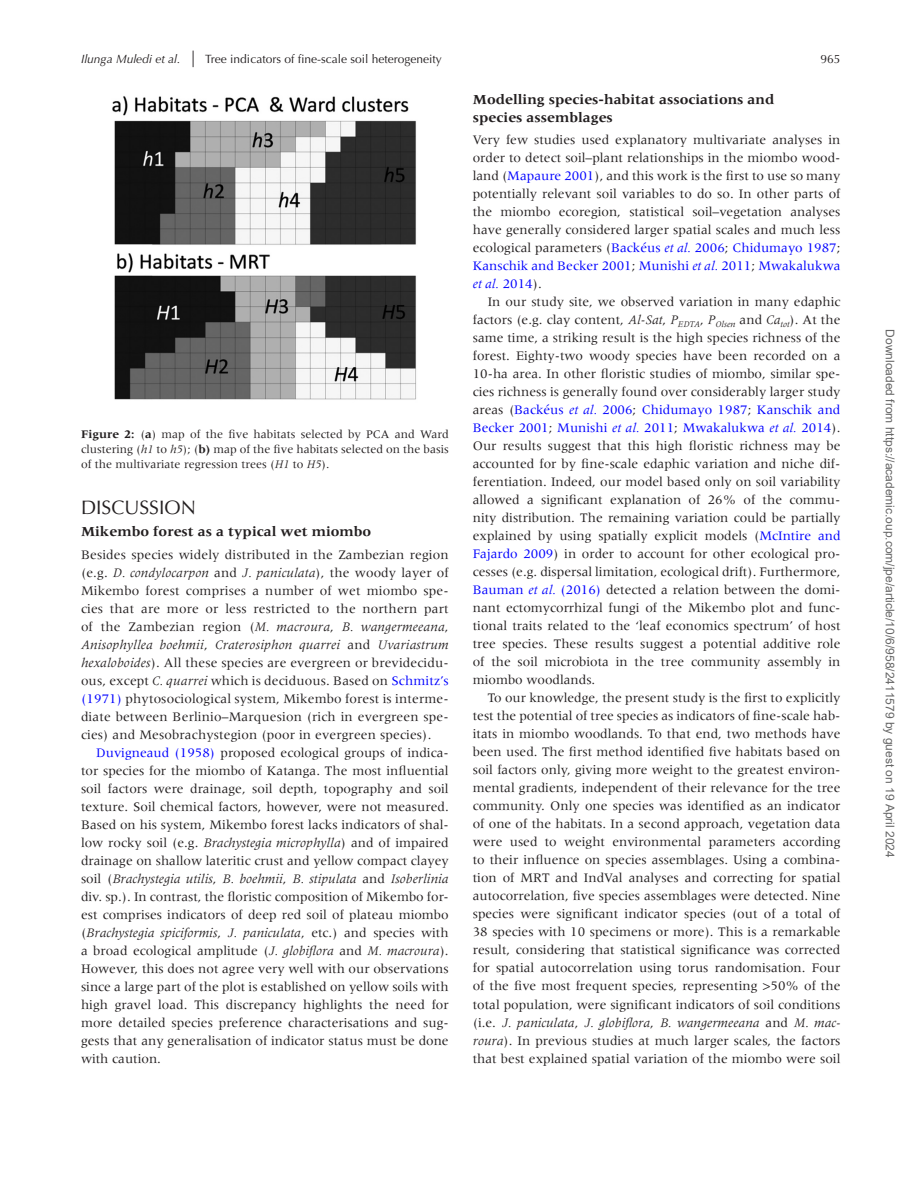
<style>
.page{position:relative;width:919px;height:1187px;background:#fff}
.page>*{position:absolute;margin:0;border:0;box-sizing:border-box;transform-origin:0 0}
.t1{font:19.5px "Optima LT Std";color:#231f20}
.t2{font:700 14.25px/18px "Meridien LT Std";color:#231f20}
.t3{font:13.5px/18px "Meridien LT Std";color:#231f20;text-align:justify}
.t4{font:12px/15px "Meridien LT Std";color:#231f20;text-align:justify}
.t5{font:12px "Arial";color:#666}
.t6{font:12px "Optima LT Std";color:#231f20}
.s1{font-style:italic}
.s2{font-size:16.5px}
.s3{font-weight:700}
.s4{color:#00f}
.s5{font-style:italic;color:#00f}
</style>
<div class="page">
<img style="left:112px;top:96px;width:304px;height:304px">
<p class="t6" style="left:81px;top:51px;width:362px"><span class="s1">Ilunga Muledi et al.</span> <span class="s2">|</span> Tree indicators of fine-scale soil heterogeneity</p>
<p class="t6" style="left:820px;top:51px;width:22px">965</p>
<p class="t4" style="left:81px;top:426px;width:369px"><span class="s3">Figure 2:</span> (<span class="s3">a</span>) map of the five habitats selected by PCA and Ward clustering (<span class="s1">h1</span> to <span class="s1">h5</span>); (<span class="s3">b)</span> map of the five habitats selected on the basis of the multivariate regression trees (<span class="s1">H1</span> to <span class="s1">H5</span>).</p>
<h1 class="t1" style="left:81px;top:496px;width:116px">DISCUSSION</h1>
<p class="t2" style="left:81px;top:522px;width:291px">Mikembo forest as a typical wet miombo</p>
<p class="t3" style="left:81px;top:545px;width:369px">Besides species widely distributed in the Zambezian region (e.g. <span class="s1">D. condylocarpon</span> and <span class="s1">J. paniculata</span>), the woody layer of Mikembo forest comprises a number of wet miombo spe&shy;cies that are more or less restricted to the northern part of the Zambezian region (<span class="s1">M. macroura</span>, <span class="s1">B. wangermeeana</span>, <span class="s1">Anisophyllea boehmii</span>, <span class="s1">Craterosiphon quarrei</span> and <span class="s1">Uvariastrum hexaloboides</span>). All these species are evergreen or brevidecidu&shy;ous, except <span class="s1">C. quarrei</span> which is deciduous. Based on <span class="s4">Schmitz’s (1971)</span> phytosociological system, Mikembo forest is interme&shy;diate between Berlinio–Marquesion (rich in evergreen spe&shy;cies) and Mesobrachystegion (poor in evergreen species).</p>
<p class="t3" style="left:81px;top:743px;width:369px;text-indent:15px"><span class="s4">Duvigneaud (1958)</span> proposed ecological groups of indica&shy;tor species for the miombo of Katanga. The most influential soil factors were drainage, soil depth, topography and soil texture. Soil chemical factors, however, were not measured.<br>Based on his system, Mikembo forest lacks indicators of shal&shy;low rocky soil (e.g. <span class="s1">Brachystegia microphylla</span>) and of impaired drainage on shallow lateritic crust and yellow compact clayey soil (<span class="s1">Brachystegia utilis</span>, <span class="s1">B. boehmii</span>, <span class="s1">B. stipulata</span> and <span class="s1">Isoberlinia </span>div. sp.). In contrast, the floristic composition of Mikembo for&shy;est comprises indicators of deep red soil of plateau miombo (<span class="s1">Brachystegia spiciformis</span>, <span class="s1">J. paniculata</span>, etc.) and species with a broad ecological amplitude (<span class="s1">J. globiflora</span> and <span class="s1">M. macroura</span>).<br>However, this does not agree very well with our observations since a large part of the plot is established on yellow soils with high gravel load. This discrepancy highlights the need for more detailed species preference characterisations and sug&shy;gests that any generalisation of indicator status must be done with caution.</p>
<p class="t2" style="left:472px;top:90px;width:303px">Modelling species-habitat associations and species assemblages</p>
<p class="t3" style="left:472px;top:131px;width:369px">Very few studies used explanatory multivariate analyses in order to detect soil–plant relationships in the miombo wood&shy;land (<span class="s4">Mapaure 2001</span>), and this work is the first to use so many potentially relevant soil variables to do so. In other parts of the miombo ecoregion, statistical soil–vegetation analyses have generally considered larger spatial scales and much less ecological parameters (<span class="s4">Backéus</span> <span class="s5">et al.</span> <span class="s4">2006</span>; <span class="s4">Chidumayo 1987</span>; <span class="s4">Kanschik and Becker 2001</span>; <span class="s4">Munishi</span> <span class="s5">et al.</span> <span class="s4">2011</span>; <span class="s4">Mwakalukwa </span><span class="s5">et al.</span> <span class="s4">2014</span>).</p>
<p class="t3" style="left:472px;top:293px;width:369px;text-indent:15px">In our study site, we observed variation in many edaphic factors (e.g. clay content, <span class="s1">Al-Sat</span>, <span class="s1">P</span><sub>EDTA</sub>, <span class="s1">P</span><sub>Olsen</sub> and <span class="s1">Ca</span><sub>tot</sub>). At the same time, a striking result is the high species richness of the forest. Eighty-two woody species have been recorded on a 10-ha area. In other floristic studies of miombo, similar spe&shy;cies richness is generally found over considerably larger study areas (<span class="s4">Backéus</span> <span class="s5">et al.</span> <span class="s4">2006</span>; <span class="s4">Chidumayo 1987</span>; <span class="s4">Kanschik and Becker 2001</span>; <span class="s4">Munishi</span> <span class="s5">et al.</span> <span class="s4">2011</span>; <span class="s4">Mwakalukwa</span> <span class="s5">et al.</span> <span class="s4">2014</span>).<br>Our results suggest that this high floristic richness may be accounted for by fine-scale edaphic variation and niche dif&shy;ferentiation. Indeed, our model based only on soil variability allowed a significant explanation of 26% of the commu&shy;nity distribution. The remaining variation could be partially explained by using spatially explicit models (<span class="s4">McIntire and Fajardo 2009</span>) in order to account for other ecological pro&shy;cesses (e.g. dispersal limitation, ecological drift). Furthermore, <span class="s4">Bauman</span> <span class="s5">et al.</span> <span class="s4">(2016)</span> detected a relation between the domi&shy;nant ectomycorrhizal fungi of the Mikembo plot and func&shy;tional traits related to the ‘leaf economics spectrum’ of host tree species. These results suggest a potential additive role of the soil microbiota in the tree community assembly in miombo woodlands.</p>
<p class="t3" style="left:472px;top:689px;width:369px;text-indent:15px">To our knowledge, the present study is the first to explicitly test the potential of tree species as indicators of fine-scale hab&shy;itats in miombo woodlands. To that end, two methods have been used. The first method identified five habitats based on soil factors only, giving more weight to the greatest environ&shy;mental gradients, independent of their relevance for the tree community. Only one species was identified as an indicator of one of the habitats. In a second approach, vegetation data were used to weight environmental parameters according to their influence on species assemblages. Using a combina&shy;tion of MRT and IndVal analyses and correcting for spatial autocorrelation, five species assemblages were detected. Nine species were significant indicator species (out of a total of 38 species with 10 specimens or more). This is a remarkable result, considering that statistical significance was corrected for spatial autocorrelation using torus randomisation. Four of the five most frequent species, representing &gt;50% of the total population, were significant indicators of soil conditions (i.e. <span class="s1">J. paniculata</span>, <span class="s1">J. globiflora</span>, <span class="s1">B. wangermeeana</span> and <span class="s1">M. mac&shy;roura</span>). In previous studies at much larger scales, the factors that best explained spatial variation of the miombo were soil</p>
<p class="t5" style="left:894px;top:329px;width:529px;rotate:90deg">Downloaded from https://academic.oup.com/jpe/article/10/6/958/2411579 by guest on 19 April 2024</p>
</div>
